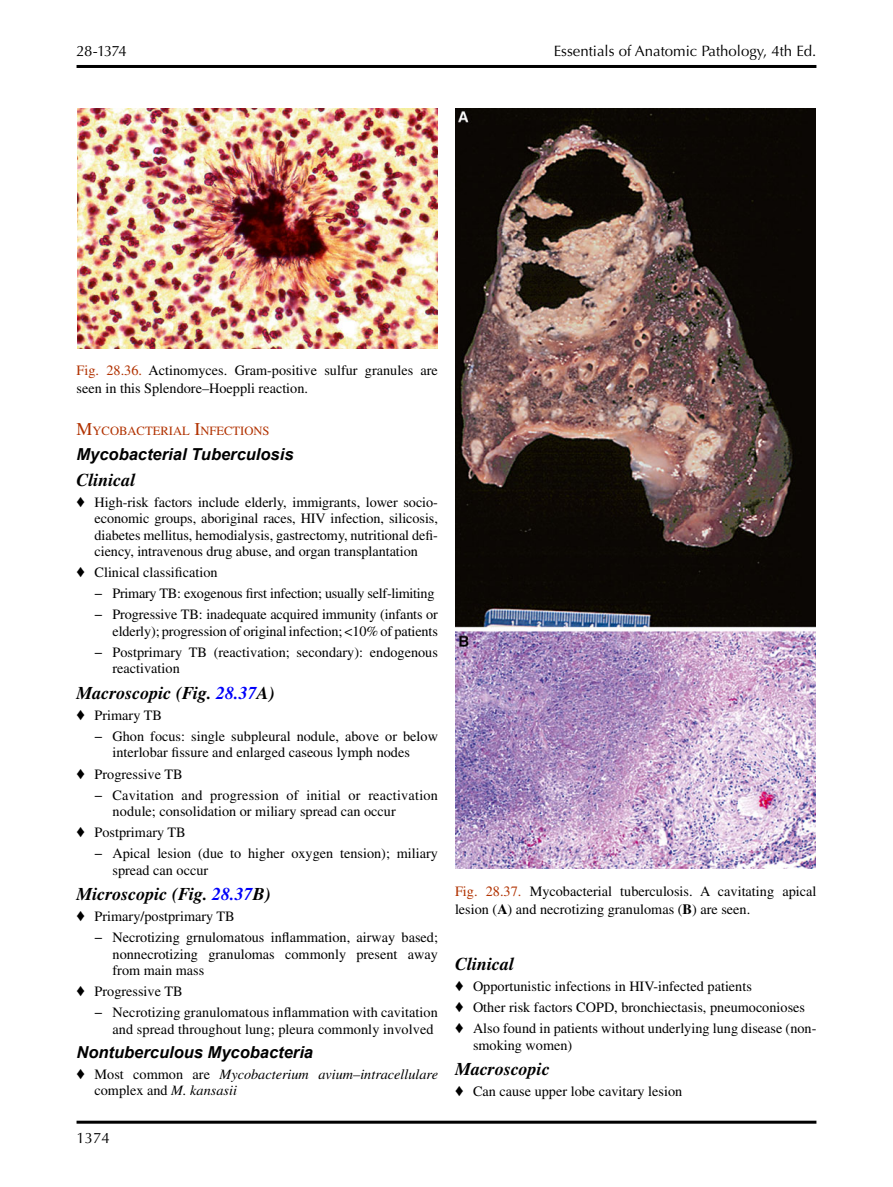
<style>
.page{position:relative;width:893px;height:1187px;background:#fff}
.page>*{position:absolute;margin:0;border:0;box-sizing:border-box;transform-origin:0 0}
.t1{font:italic 700 18px "Xfgfrm Gywdbs Times";color:#000}
.t2{font:italic 700 16.5px "Wkgncx Vwbykp Arial";color:#000}
.t3{font:15px "Yycgfv Ncvrtr Optima";color:#000}
.t4{font:14.25px/21px "Wgqymn Rysbcl Times";color:#000}
.t5{font:italic 14.25px "Skmjxt Kmrkvr Times";color:#000}
.t6{font:12.6px "Wgqymn Rysbcl Times";color:#b13200}
.s1{color:#b13200}
.s2{font-size:18px}
.s3{color:#0000fa}
.s4{font-family:"Wgqymn Rysbcl Times";font-style:normal}
.s5{font-family:"Skmjxt Kmrkvr Times";font-style:italic}
.s6{font-family:"Jggdkb Twfrrc Times";font-weight:700}
</style>
<div class="page">
<hr style="left:77px;top:1120px;width:739px;height:3px;background:#000">
<img style="left:77px;top:108px;width:360px;height:241px">
<img style="left:456px;top:108px;width:360px;height:760px">
<hr style="left:77px;top:65px;width:739px;height:3px;background:#000">
<p class="t3" style="left:77px;top:45px;width:52px">28-1374</p>
<p class="t3" style="left:554px;top:45px;width:264px">Essentials of Anatomic Pathology, 4th Ed.</p>
<p class="t4" style="left:77px;top:363px;width:363px;line-height:18px"><span class="s1">Fig. 28.36.</span> Actinomyces. Gram- positive sulfur granules are seen in this Splendore–Hoeppli reaction.</p>
<p class="t6" style="left:77px;top:426px;width:195px"><span class="s2">M</span>YCOBACTERIAL <span class="s2">I</span>NFECTIONS</p>
<p class="t2" style="left:77px;top:445px;width:219px">Mycobacterial Tuberculosis</p>
<p class="t1" style="left:77px;top:473px;width:61px">Clinical</p>
<p class="t4" style="left:95px;top:495px;width:345px;line-height:16.5px;text-align:justify;text-indent:-18px">♦ High-risk factors include elderly, immigrants, lower socio&shy;economic groups, aboriginal races, HIV infection, silicosis, diabetes mellitus, hemodialysis, gastrectomy, nutritional defi&shy;ciency, intravenous drug abuse, and organ transplantation</p>
<p class="t4" style="left:95px;top:563px;width:345px;text-indent:-18px">♦ Clinical classification<br>− Primary TB: exogenous first infection; usually self-limiting − Progressive TB: inadequate acquired immunity (infants or</p>
<p class="t4" style="left:95px;top:622px;width:345px;text-align:right">elderly); progression of original infection; &lt;10% of patients<br>− Postprimary TB (reactivation; secondary): endogenous</p>
<p class="t4" style="left:113px;top:659px;width:69px">reactivation</p>
<p class="t1" style="left:77px;top:686px;width:200px">Macroscopic (Fig. <span class="s3">28.37</span> A)</p>
<p class="t4" style="left:95px;top:706px;width:345px;text-indent:-18px">♦ Prim ary TB<br>− Ghon focus: single subpleural nodule, above or below</p>
<p class="t4" style="left:77px;top:743px;width:335px;text-indent:36px">interlobar fissure and enlarged caseous lymph nodes ♦ Progressive TB</p>
<p class="t4" style="left:113px;top:787px;width:327px;line-height:16.5px;text-indent:-18px">− Cavitation and progression of initial or reactivation nodule; consolidation or miliary spread can occur</p>
<p class="t4" style="left:95px;top:823px;width:345px;text-indent:-18px">♦ Postprimary TB<br>− Apical lesion (due to higher oxygen tension); miliary</p>
<p class="t4" style="left:113px;top:860px;width:97px">spread can occur</p>
<p class="t1" style="left:77px;top:887px;width:196px">Microscopic (Fig. <span class="s3">28.37</span> B)</p>
<p class="t4" style="left:95px;top:907px;width:345px;text-indent:-18px">♦ Primary/postprimary TB<br>− Necrotizing gr nulomatous inflammation, airway based;</p>
<p class="t4" style="left:113px;top:946px;width:327px;line-height:16.5px">nonnecrotizing granulomas commonly present away from main mass</p>
<p class="t4" style="left:95px;top:982px;width:345px;text-indent:-18px">♦ Progressive TB<br>− Necrotizing granulomatous inflammation with cavitation</p>
<p class="t4" style="left:113px;top:1019px;width:322px">and spread throughout lung; pleura commonly involved</p>
<p class="t2" style="left:77px;top:1042px;width:238px">Nontuberculous Mycobacteria</p>
<p class="t5" style="left:77px;top:1068px;width:363px">♦ <span class="s4">Most common are</span> Mycobacterium avium–intracellulare</p>
<p class="t4" style="left:95px;top:1081px;width:144px">complex and <span class="s5">M. kansasii</span></p>
<p class="t3" style="left:77px;top:1131px;width:35px">1374</p>
<p class="t4" style="left:455px;top:883px;width:363px;line-height:18px"><span class="s1">Fig. 28.37.</span> Mycobacterial tuberculo sis. A cavitating apical lesion ( <span class="s6">A</span> ) and necrotizing granulomas ( <span class="s6">B</span> ) are seen.</p>
<p class="t1" style="left:455px;top:957px;width:61px">Clinical</p>
<p class="t4" style="left:455px;top:976px;width:363px">♦ Opport unistic infections in HIV-infected patients<br>♦ Other risk factors COPD, bronchiectasis, pneumoconioses ♦ Also found in patients without underlying lung disease (non-</p>
<p class="t4" style="left:473px;top:1035px;width:101px">smoking women)</p>
<p class="t1" style="left:455px;top:1062px;width:96px">Macroscopic</p>
<p class="t4" style="left:455px;top:1081px;width:229px">♦ Can cause upper lobe cavitary lesion</p>
</div>
